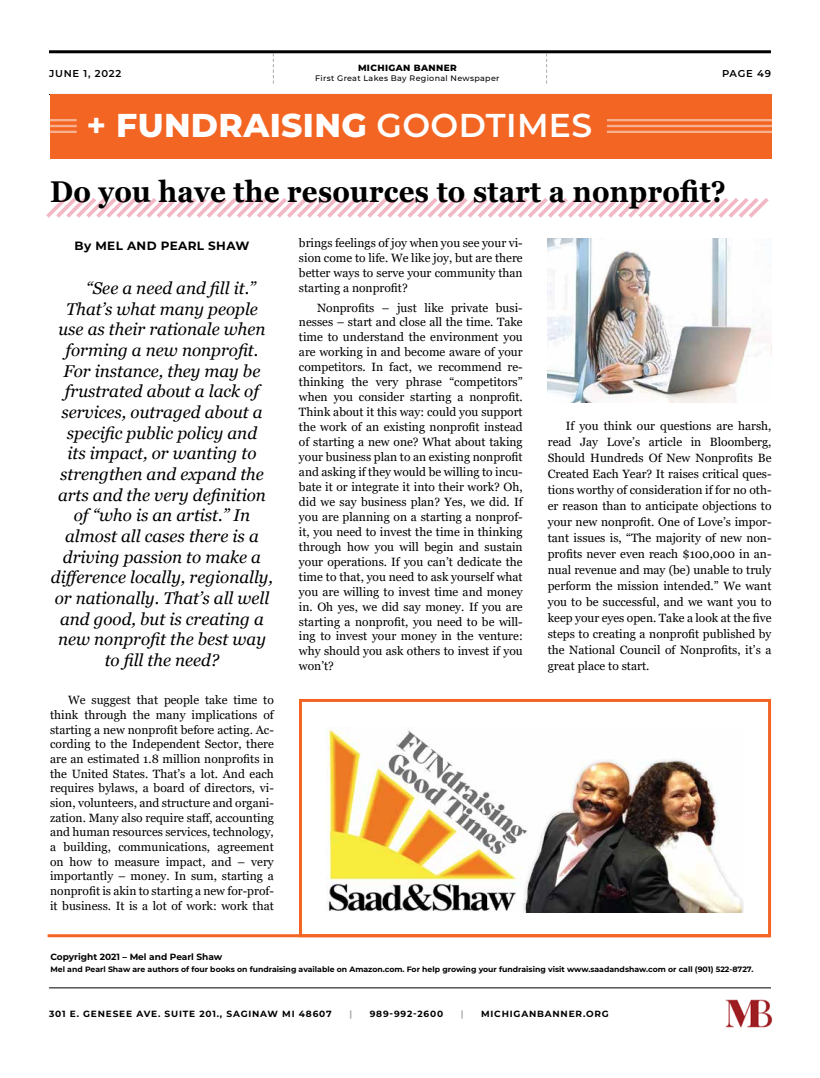
<style>
.page{position:relative;width:820px;height:1078px;background:#fff}
.page>*{position:absolute;margin:0;border:0;box-sizing:border-box;transform-origin:0 0}
.t1{font:800 33px "Montserrat";letter-spacing:.01em;color:#fff}
.t2{font:700 30px "Georgia";letter-spacing:.01em;color:#000;scale:.92 1}
.t3{font:italic 17px "Georgia";color:#000}
.t4{font:12px/14.9px "Georgia";color:#000;text-align:justify}
.t5{font:700 12px "Montserrat";letter-spacing:.03em;color:#000}
.t6{font:600 10px "Montserrat";letter-spacing:.075em;color:#000101}
.t7{font:700 9px "Montserrat";letter-spacing:.09em;color:#000}
.t8{font:700 9px "Montserrat";color:#000101}
.t9{font:800 9px "Montserrat";letter-spacing:.04em;color:#000101}
.t10{font:700 9px "Montserrat";color:#aaaaab}
.t11{font:500 8px "Montserrat";letter-spacing:.04em;color:#000101}
.t12{font:700 7.7px "Montserrat";color:#000101}
.s1{font-weight:700}
.s2{font-weight:600}
</style>
<div class="page">
<hr style="left:49px;top:50px;width:721px;height:3px;background:#000">
<hr style="left:49px;top:94px;width:721px;height:1px;background:#000">
<hr style="left:49px;top:987px;width:721px;height:1px;background:#000">
<img style="left:725px;top:999px;width:47px;height:29px">
<svg style="left:546px;top:53px;width:1px;height:31px"></svg>
<svg style="left:273px;top:53px;width:1px;height:31px"></svg>
<img style="left:326px;top:727px;width:417px;height:185px">
<div style="left:299px;top:698px;width:471px;height:239px;border:3px solid #f36523"></div>
<hr style="left:48px;top:934px;width:722px;height:3px;background:#f36523">
<div style="left:50px;top:94px;width:721px;height:64px;background:#f36523"></div>
<hr style="left:606px;top:119px;width:167px;height:2px;background:#fff">
<hr style="left:606px;top:125px;width:167px;height:2px;background:#fff">
<hr style="left:606px;top:131px;width:167px;height:2px;background:#fff">
<hr style="left:50px;top:119px;width:27px;height:2px;background:#fff">
<hr style="left:50px;top:125px;width:27px;height:2px;background:#fff">
<hr style="left:50px;top:131px;width:27px;height:2px;background:#fff">
<svg style="left:46px;top:198px;width:723px;height:20px"></svg>
<img style="left:547px;top:238px;width:224px;height:164px">
<p class="t9" style="left:358px;top:62px;width:100px">MICHIGAN BANNER</p>
<p class="t11" style="left:315px;top:73px;width:186px">First Great Lakes Bay Regional Newspaper</p>
<p class="t6" style="left:49px;top:66px;width:74px">JUNE 1, 2022</p>
<p class="t6" style="left:721px;top:66px;width:50px">PAGE 49</p>
<h1 class="t1" style="left:87px;top:101px;width:507px"><span class="s1">+</span> FUNDRAISING <span class="s2">GOODTIMES</span></h1>
<h2 class="t2" style="left:50px;top:172px;width:736px">Do you have the resources to start a nonprofit?</h2>
<p class="t5" style="left:74px;top:237px;width:176px">By MEL AND PEARL SHAW</p>
<h3 class="t3" style="left:86px;top:277px;width:171px">“See a need and fill it.”</h3>
<h3 class="t3" style="left:66px;top:298px;width:193px">That’s what many people</h3>
<h3 class="t3" style="left:58px;top:319px;width:208px">use as their rationale when</h3>
<h3 class="t3" style="left:65px;top:339px;width:194px">forming a new nonprofit.</h3>
<h3 class="t3" style="left:64px;top:360px;width:198px">For instance, they may be</h3>
<h3 class="t3" style="left:65px;top:381px;width:195px">frustrated about a lack of</h3>
<h3 class="t3" style="left:61px;top:401px;width:202px">services, outraged about a</h3>
<h3 class="t3" style="left:67px;top:422px;width:192px">specific public policy and</h3>
<h3 class="t3" style="left:67px;top:443px;width:190px">its impact, or wanting to</h3>
<h3 class="t3" style="left:60px;top:463px;width:205px">strengthen and expand the</h3>
<h3 class="t3" style="left:58px;top:484px;width:209px">arts and the very definition</h3>
<h3 class="t3" style="left:74px;top:504px;width:178px">of “who is an artist.” In</h3>
<h3 class="t3" style="left:65px;top:525px;width:195px">almost all cases there is a</h3>
<h3 class="t3" style="left:63px;top:546px;width:199px">driving passion to make a</h3>
<h3 class="t3" style="left:51px;top:566px;width:223px">difference locally, regionally,</h3>
<h3 class="t3" style="left:55px;top:587px;width:216px">or nationally. That’s all well</h3>
<h3 class="t3" style="left:60px;top:608px;width:205px">and good, but is creating a</h3>
<h3 class="t3" style="left:58px;top:628px;width:209px">new nonprofit the best way</h3>
<h3 class="t3" style="left:105px;top:649px;width:116px">to fill the need?</h3>
<p class="t4" style="left:50px;top:693px;width:225px;text-indent:18px">We suggest that people take time to think through the many implications of starting a new nonprofit before acting. Ac&shy;cording to the Independent Sector, there are an estimated 1.8 million nonprofits in the United States. That’s a lot. And each requires bylaws, a board of directors, vi&shy;sion, volunteers, and structure and organi&shy;zation. Many also require staff, accounting and human resources services, technology, a building, communications, agreement on how to measure impact, and – very importantly – money. In sum, starting a nonprofit is akin to starting a new for-prof&shy;it business. It is a lot of work: work that</p>
<p class="t4" style="left:299px;top:236px;width:225px">brings feelings of joy when you see your vi&shy;sion come to life. We like joy, but are there better ways to serve your community than starting a nonprofit?</p>
<p class="t4" style="left:299px;top:300px;width:225px;text-indent:18px">Nonprofits – just like private busi&shy;nesses – start and close all the time. Take time to understand the environment you are working in and become aware of your competitors. In fact, we recommend re&shy;thinking the very phrase “competitors” when you consider starting a nonprofit.<br>Think about it this way: could you support the work of an existing nonprofit instead of starting a new one? What about taking your business plan to an existing nonprofit and asking if they would be willing to incu&shy;bate it or integrate it into their work? Oh, did we say business plan? Yes, we did. If you are planning on a starting a nonprof&shy;it, you need to invest the time in thinking through how you will begin and sustain your operations. If you can’t dedicate the time to that, you need to ask yourself what you are willing to invest time and money in. Oh yes, we did say money. If you are starting a nonprofit, you need to be will&shy;ing to invest your money in the venture: why should you ask others to invest if you won’t?</p>
<p class="t4" style="left:547px;top:418px;width:225px;line-height:16px;text-indent:18px">If you think our questions are harsh, read Jay Love’s article in Bloomberg, Should Hundreds Of New Nonprofits Be Created Each Year? It raises critical ques&shy;tions worthy of consideration if for no oth&shy;er reason than to anticipate objections to your new nonprofit. One of Love’s impor&shy;tant issues is, “The majority of new non&shy;profits never even reach $100,000 in an&shy;nual revenue and may (be) unable to truly perform the mission intended.” We want you to be successful, and we want you to keep your eyes open. Take a look at the five steps to creating a nonprofit published by the National Council of Nonprofits, it’s a great place to start.</p>
<p class="t8" style="left:50px;top:949px;width:173px">Copyright 2021 – Mel and Pearl Shaw</p>
<p class="t12" style="left:50px;top:963px;width:704px">Mel and Pearl Shaw are authors of four books on fundraising available on Amazon.com. For help growing your fundraising visit www.saadandshaw.com or call (901) 522-8727.</p>
<p class="t7" style="left:49px;top:1006px;width:284px">301 E. GENESEE AVE. SUITE 201., SAGINAW MI 48607</p>
<p class="t10" style="left:349px;top:1006px;width:4px">|</p>
<p class="t7" style="left:369px;top:1006px;width:75px">989-992-2600</p>
<p class="t10" style="left:460px;top:1006px;width:4px">|</p>
<p class="t7" style="left:481px;top:1006px;width:129px">MICHIGANBANNER.ORG</p>
</div>
